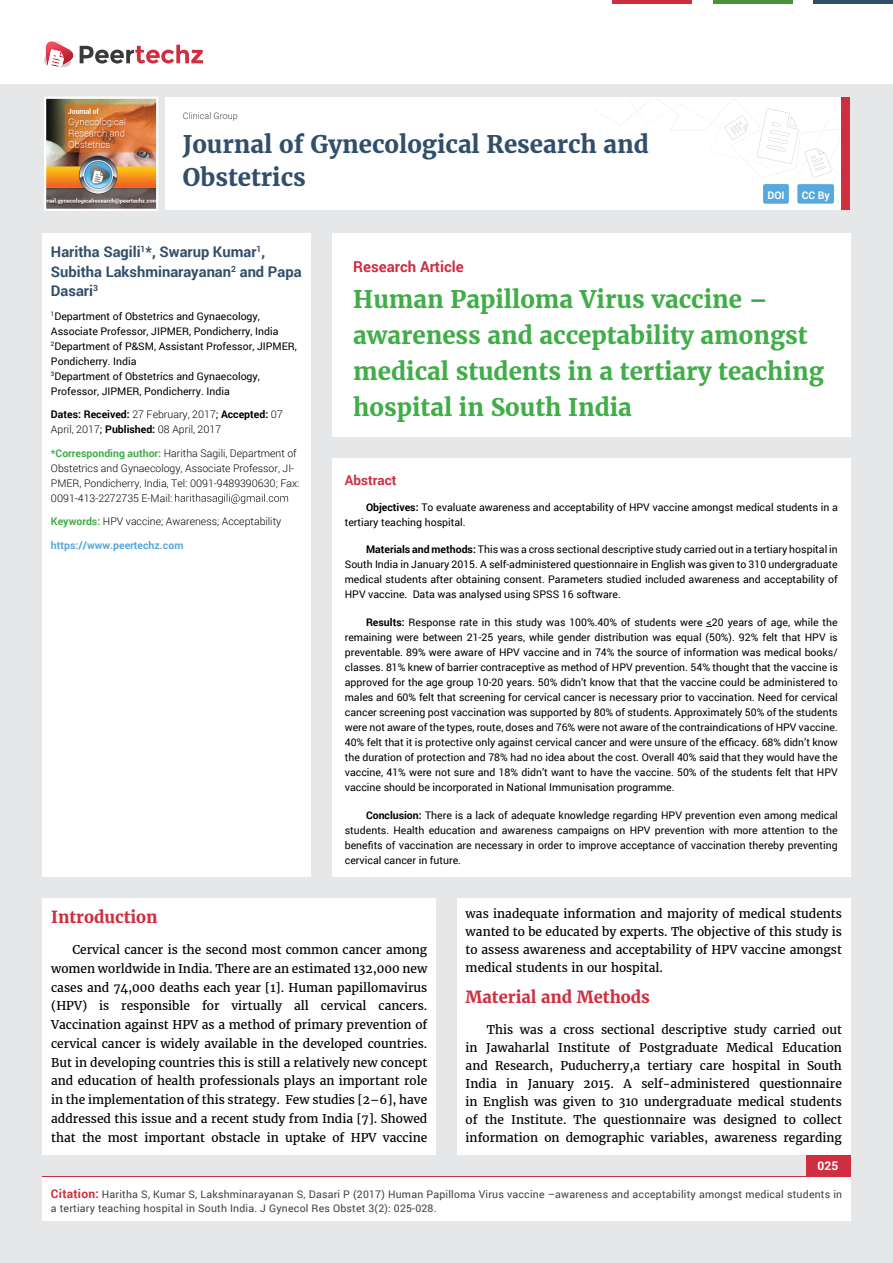
<style>
.page{position:relative;width:893px;height:1263px;background:#e6e7e8}
.page>*{position:absolute;margin:0;border:0;box-sizing:border-box;transform-origin:0 0}
.t1{font:700 24px/36px "Merriweather";color:#41ad49}
.t2{font:700 24px/33px "Merriweather";color:#314e6b}
.t3{font:700 16.5px "Merriweather";color:#cf2e41}
.t4{font:700 15px "Roboto";color:#cf2e41}
.t5{font:700 14.7px/19.5px "Roboto";color:#314e6b}
.t6{font:700 13.5px "Roboto";color:#cf2e41}
.t7{font:12px/18.8px "Merriweather";color:#000;text-align:justify}
.t8{font:700 12px "Roboto";color:#fff}
.t9{font:10.5px/15px "Roboto";color:#000;text-align:justify}
.t10{font:300 10.5px/15px "Roboto";color:#000}
.t11{font:10.5px/13.5px "Roboto";letter-spacing:.02em;color:#414042}
.t12{font:700 10.5px "Roboto";color:#56a8dd}
.t13{font:700 10.5px "Roboto";color:#fff}
.t14{font:300 9px "Roboto";color:#414042}
.s1{font-weight:700}
.s2{font-weight:400}
.s3{font-weight:700;color:#41ad49}
.s4{font-weight:700;font-size:12px;color:#cf2e41}
</style>
<div class="page">
<div style="left:165px;top:98px;width:684px;height:112px;background:#fff"></div>
<svg style="left:596px;top:99px;width:245px;height:79px"></svg>
<div style="left:841px;top:98px;width:8px;height:112px;background:#cf2e41"></div>
<img style="left:44px;top:97px;width:114px;height:114px">
<div style="left:0;top:0;width:893px;height:83px;background:#fff"></div>
<svg style="left:44px;top:41px;width:159px;height:27px"></svg>
<div style="left:763px;top:184px;width:26px;height:20px;background:#56a8dd;border-radius:2px"></div>
<div style="left:797px;top:184px;width:37px;height:20px;background:#56a8dd;border-radius:2px"></div>
<hr style="left:713px;top:0;width:79px;height:3px;background:#4d9041">
<hr style="left:612px;top:0;width:80px;height:3px;background:#cf2e41">
<hr style="left:813px;top:0;width:80px;height:3px;background:#314e6b">
<div style="left:806px;top:1154px;width:44px;height:51px;background:#cf2e41"></div>
<div style="left:42px;top:1177px;width:809px;height:43px;background:#fff"></div>
<div style="left:332px;top:458px;width:518px;height:419px;background:#fff"></div>
<div style="left:332px;top:233px;width:518px;height:204px;background:#fff"></div>
<div style="left:42px;top:233px;width:269px;height:644px;background:#fff"></div>
<svg style="left:175px;top:494px;width:113px;height:10px"></svg>
<div style="left:43px;top:898px;width:393px;height:256px;background:#fff"></div>
<div style="left:457px;top:898px;width:393px;height:256px;background:#fff"></div>
<p class="t14" style="left:183px;top:110px;width:56px">Clinical Group</p>
<h1 class="t2" style="left:183px;top:128px;width:467px">Journal of Gynecological Research and<br>Obstetrics</h1>
<p class="t13" style="left:767px;top:188px;width:19px">DOI</p>
<p class="t13" style="left:802px;top:188px;width:29px">CC By</p>
<h3 class="t5" style="left:51px;top:242px;width:252px">Haritha Sagili<sup>1</sup>*, Swarup Kumar<sup>1</sup>,<br>Subitha Lakshminarayanan<sup>2</sup> and Papa<br>Dasari<sup>3</sup></h3>
<p class="t9" style="left:51px;top:308px;width:247px;text-align:left"><sup>1</sup>Department of Obstetrics and Gynaecology, Associate Professor, JIPMER, Pondicherry, India <sup>2</sup>Department of P&amp;SM, Assistant Professor, JIPMER, Pondicherry. India<br><sup>3</sup>Department of Obstetrics and Gynaecology, Professor, JIPMER, Pondicherry. India</p>
<p class="t10" style="left:51px;top:407px;width:233px"><span class="s1">Dates: Received:</span> 27 February, 2017<span class="s2">;</span> <span class="s1">Accepted:</span> 07<br>April, 2017<span class="s2">;</span> <span class="s1">Published:</span> 08 April, 2017</p>
<p class="t10" style="left:51px;top:445px;width:250px"><span class="s3">*Corresponding author:</span> Haritha Sagili, Department of Obstetrics and Gynaecology, Associate Professor, JI-PMER, Pondicherry, India, Tel: 0091-9489390630; Fax:<br>0091-413-2272735 E-Mail:</p>
<p class="t10" style="left:51px;top:514px;width:232px"><span class="s3">Keywords:</span> HPV vaccine; Awareness; Acceptability</p>
<p class="t12" style="left:51px;top:538px;width:134px">https://www.peertechz.com</p>
<h3 class="t4" style="left:353px;top:256px;width:112px">Research Article</h3>
<h1 class="t1" style="left:353px;top:281px;width:472px">Human Papilloma Virus vaccine – awareness and acceptability amongst medical students in a tertiary teaching hospital in South India</h1>
<p class="t6" style="left:345px;top:471px;width:53px">Abstract</p>
<p class="t9" style="left:345px;top:499px;width:494px;text-indent:21px"><span class="s1">Objectives:</span> To evaluate awareness and acceptability of HPV vaccine amongst medical students in a tertiary teaching hospital.</p>
<p class="t9" style="left:345px;top:542px;width:494px;text-indent:21px"><span class="s1">Materials and methods:</span> This was a cross sectional descriptive study carried out in a tertiary hospital in South India in January 2015. A self-administered questionnaire in English was given to 310 undergraduate medical students after obtaining consent. Parameters studied included awareness and acceptability of HPV vaccine. Data was analysed using SPSS 16 software.</p>
<p class="t9" style="left:345px;top:614px;width:494px;text-indent:21px"><span class="s1">Results:</span> Response rate in this study was 100%.40% of students were &lt;20 years of age, while the remaining were between 21-25 years, while gender distribution was equal (50%). 92% felt that HPV is preventable. 89% were aware of HPV vaccine and in 74% the source of information was medical books/ classes. 81% knew of barrier contraceptive as method of HPV prevention. 54% thought that the vaccine is approved for the age group 10-20 years. 50% didn’t know that that the vaccine could be administered to males and 60% felt that screening for cervical cancer is necessary prior to vaccination. Need for cervical cancer screening post vaccination was supported by 80% of students. Approximately 50% of the students were not aware of the types, route, doses and 76% were not aware of the contraindications of HPV vaccine.<br>40% felt that it is protective only against cervical cancer and were unsure of the efficacy. 68% didn’t know the duration of protection and 78% had no idea about the cost. Overall 40% said that they would have the vaccine, 41% were not sure and 18% didn’t want to have the vaccine. 50% of the students felt that HPV vaccine should be incorporated in National Immunisation programme.</p>
<p class="t9" style="left:345px;top:807px;width:494px;text-indent:21px"><span class="s1">Conclusion:</span> There is a lack of adequate knowledge regarding HPV prevention even among medical students. Health education and awareness campaigns on HPV prevention with more attention to the benefits of vaccination are necessary in order to improve acceptance of vaccination thereby preventing cervical cancer in future.</p>
<h2 class="t3" style="left:51px;top:906px;width:108px">Introduction</h2>
<p class="t7" style="left:51px;top:940px;width:378px;text-indent:21px">Cervical cancer is the second most common cancer among women worldwide in India. There are an estimated 132,000 new cases and 74,000 deaths each year [1]. Human papillomavirus (HPV) is responsible for virtually all cervical cancers.<br>Vaccination against HPV as a method of primary prevention of cervical cancer is widely available in the developed countries.<br>But in developing countries this is still a relatively new concept and education of health professionals plays an important role in the implementation of this strategy. Few studies [2–6], have addressed this issue and a recent study from India [7]. Showed that the most important obstacle in uptake of HPV vaccine</p>
<p class="t7" style="left:466px;top:905px;width:378px;line-height:18px">was inadequate information and majority of medical students wanted to be educated by experts. The objective of this study is to assess awareness and acceptability of HPV vaccine amongst medical students in our hospital.</p>
<h2 class="t3" style="left:466px;top:987px;width:186px">Material and Methods</h2>
<p class="t7" style="left:466px;top:1020px;width:378px;line-height:18px;text-indent:21px">This was a cross sectional descriptive study carried out in Jawaharlal Institute of Postgraduate Medical Education and Research, Puducherry,a tertiary care hospital in South India in January 2015. A self-administered questionnaire in English was given to 310 undergraduate medical students of the Institute. The questionnaire was designed to collect information on demographic variables, awareness regarding</p>
<p class="t8" style="left:817px;top:1158px;width:22px">025</p>
<p class="t11" style="left:51px;top:1188px;width:793px"><span class="s4">Citation:</span> Haritha S, Kumar S, Lakshminarayanan S, Dasari P (2017) Human Papilloma Virus vaccine –awareness and acceptability amongst medical students in a tertiary teaching hospital in South India. J Gynecol Res Obstet 3(2): 025-028.</p>
</div>
